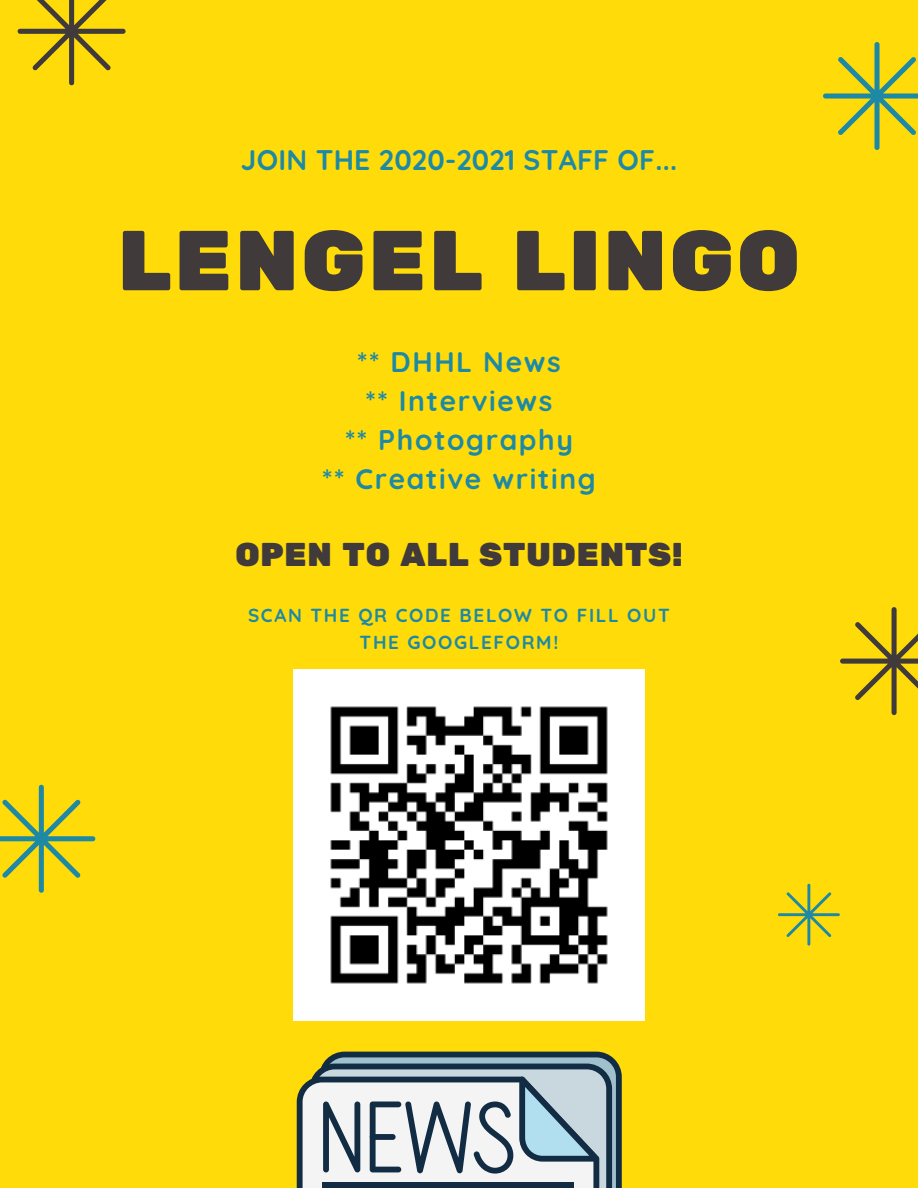
<style>
.page{position:relative;width:918px;height:1188px;background:#ffdb09}
.page>*{position:absolute;margin:0;border:0;box-sizing:border-box;transform-origin:0 0}
.t1{font:84.9px "Rubik One";letter-spacing:.02em;color:#403a3a}
.t2{font:33px "Rubik One";letter-spacing:.005em;color:#403a3a}
.t3{font:700 28.35px/38.8px "Quicksand";letter-spacing:.055em;color:#1d89a5;text-align:center}
.t4{font:700 28.35px "Quicksand";letter-spacing:.01em;color:#1d89a5}
.t5{font:700 18.9px/26.5px "Quicksand";letter-spacing:.085em;color:#1d89a5;text-align:center}
</style>
<div class="page">
<svg style="left:18px;top:0;width:108px;height:85px"></svg>
<svg style="left:823px;top:42px;width:95px;height:108px"></svg>
<svg style="left:840px;top:607px;width:78px;height:108px"></svg>
<svg style="left:0;top:785px;width:95px;height:108px"></svg>
<svg style="left:778px;top:884px;width:62px;height:62px"></svg>
<svg style="left:297px;top:1052px;width:325px;height:136px;background:#a4b1b6"></svg>
<div style="left:322px;top:1182px;width:251px;height:6px;background:#122c44"></div>
<img style="left:294px;top:669px;width:351px;height:351px">
<p class="t4" style="left:241px;top:142px;width:438px">JOIN THE 2020-2021 STAFF OF...</p>
<h1 class="t1" style="left:117px;top:211px;width:685px">LENGEL LINGO</h1>
<p class="t3" style="left:322px;top:342px;width:275px">** DHHL News<br>** Interviews<br>** Photography<br>** Creative writing</p>
<p class="t2" style="left:235px;top:535px;width:449px">OPEN TO ALL STUDENTS!</p>
<p class="t5" style="left:248px;top:602px;width:423px">SCAN THE QR CODE BELOW TO FILL OUT<br>THE GOOGLEFORM!</p>
</div>
